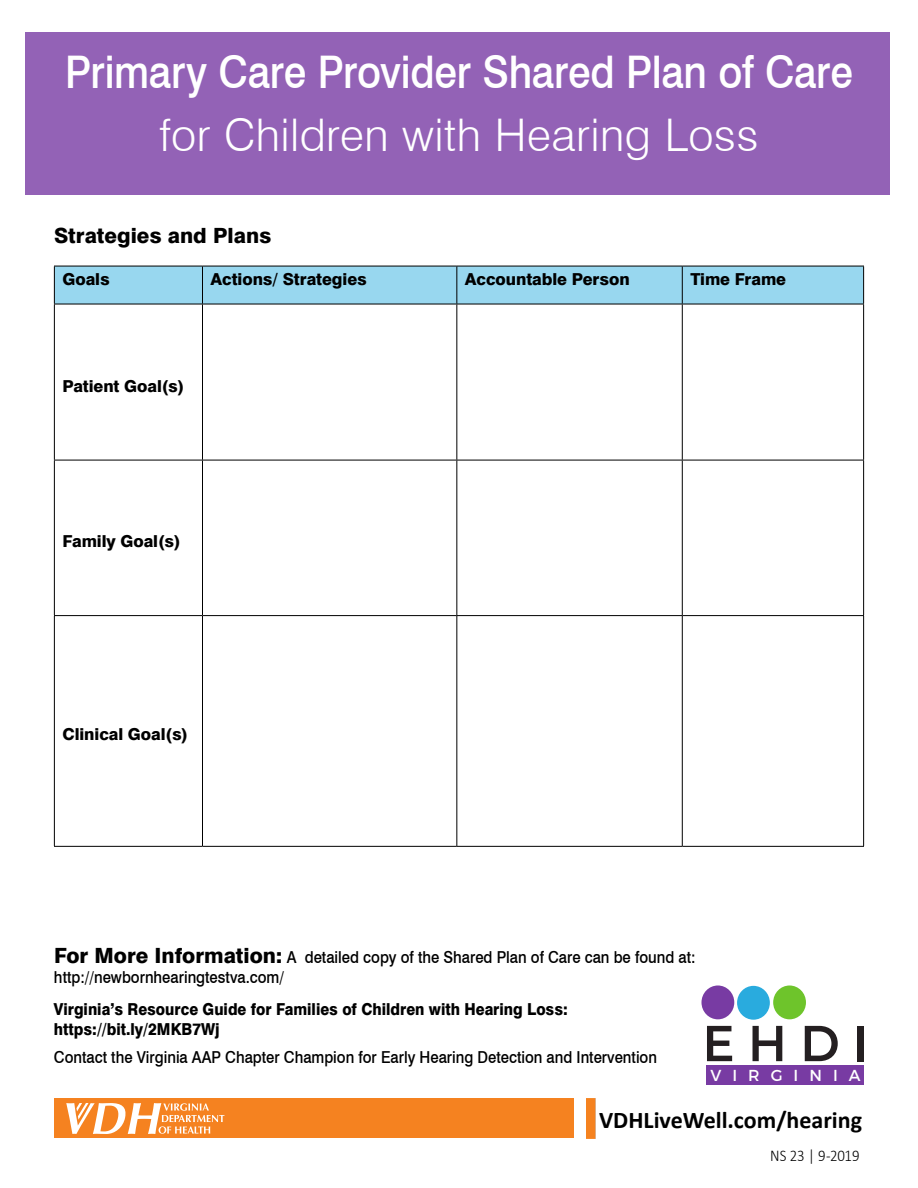
<style>
.page{position:relative;width:918px;height:1188px;background:#fff}
.page>*{position:absolute;margin:0;border:0;box-sizing:border-box;transform-origin:0 0}
.t1{font:500 45px "Swiss 721 BT";letter-spacing:-.01em;color:#fff;scale:.9 1}
.t2{font:300 45px "Swiss 721 BT";letter-spacing:.01em;color:#fff}
.t3{font:700 24px "Calibri";color:#000}
.t4{font:800 21px "Swiss 721 BT";color:#000}
.t5{font:500 16.5px/19.8px "Swiss 721 BT";color:#000;scale:.9 1}
.t6{font:800 16.5px "Swiss 721 BT";letter-spacing:-.005em;color:#000}
.t7{font:800 16.5px/19.8px "Swiss 721 BT";letter-spacing:-.005em;color:#000;scale:.9 1}
.t8{font:300 16.5px "Calibri";letter-spacing:-.005em;color:#000;scale:.9 1}
.t9{font:15.9px "Montserrat";letter-spacing:.695em;color:#fff}
.s1{font-weight:800;font-size:21px}
</style>
<div class="page">
<div style="left:55px;top:267px;width:808px;height:37px;background:#98d7ef"></div>
<hr style="left:54px;top:266px;width:148px;height:1px;background:#000">
<hr style="left:202px;top:266px;width:255px;height:1px;background:#000">
<hr style="left:457px;top:266px;width:225px;height:1px;background:#000">
<hr style="left:682px;top:266px;width:182px;height:1px;background:#000">
<hr style="left:54px;top:304px;width:148px;height:1px;background:#000">
<hr style="left:202px;top:304px;width:255px;height:1px;background:#000">
<hr style="left:457px;top:304px;width:225px;height:1px;background:#000">
<hr style="left:682px;top:304px;width:182px;height:1px;background:#000">
<hr style="left:54px;top:460px;width:148px;height:1px;background:#000">
<hr style="left:202px;top:460px;width:255px;height:1px;background:#000">
<hr style="left:457px;top:460px;width:225px;height:1px;background:#000">
<hr style="left:682px;top:460px;width:182px;height:1px;background:#000">
<hr style="left:54px;top:615px;width:148px;height:1px;background:#000">
<hr style="left:202px;top:615px;width:255px;height:1px;background:#000">
<hr style="left:457px;top:615px;width:225px;height:1px;background:#000">
<hr style="left:682px;top:615px;width:182px;height:1px;background:#000">
<hr style="left:54px;top:846px;width:148px;height:1px;background:#000">
<hr style="left:202px;top:846px;width:255px;height:1px;background:#000">
<hr style="left:457px;top:846px;width:225px;height:1px;background:#000">
<hr style="left:682px;top:846px;width:182px;height:1px;background:#000">
<hr style="left:54px;top:266px;width:1px;height:38px;background:#000">
<hr style="left:54px;top:304px;width:1px;height:156px;background:#000">
<hr style="left:54px;top:460px;width:1px;height:155px;background:#000">
<hr style="left:54px;top:616px;width:1px;height:230px;background:#000">
<hr style="left:202px;top:266px;width:1px;height:38px;background:#000">
<hr style="left:456px;top:266px;width:1px;height:38px;background:#000">
<hr style="left:682px;top:266px;width:1px;height:38px;background:#000">
<hr style="left:863px;top:266px;width:1px;height:38px;background:#000">
<hr style="left:202px;top:304px;width:1px;height:156px;background:#000">
<hr style="left:456px;top:304px;width:1px;height:156px;background:#000">
<hr style="left:682px;top:304px;width:1px;height:156px;background:#000">
<hr style="left:863px;top:304px;width:1px;height:156px;background:#000">
<hr style="left:202px;top:460px;width:1px;height:155px;background:#000">
<hr style="left:456px;top:460px;width:1px;height:155px;background:#000">
<hr style="left:682px;top:460px;width:1px;height:155px;background:#000">
<hr style="left:863px;top:460px;width:1px;height:155px;background:#000">
<hr style="left:202px;top:616px;width:1px;height:230px;background:#000">
<hr style="left:456px;top:616px;width:1px;height:230px;background:#000">
<hr style="left:682px;top:616px;width:1px;height:230px;background:#000">
<hr style="left:863px;top:616px;width:1px;height:230px;background:#000">
<div style="left:701px;top:985px;width:33px;height:34px;background:#783ba3;border-radius:50%"></div>
<div style="left:737px;top:986px;width:33px;height:34px;background:#29abde;border-radius:50%"></div>
<div style="left:773px;top:985px;width:33px;height:34px;background:#6ec42b;border-radius:50%"></div>
<svg style="left:707px;top:1026px;width:25px;height:35px"></svg>
<svg style="left:753px;top:1026px;width:29px;height:35px"></svg>
<svg style="left:805px;top:1026px;width:33px;height:35px"></svg>
<div style="left:858px;top:1026px;width:6px;height:35px;background:#241f21"></div>
<div style="left:707px;top:1065px;width:157px;height:20px;background:#783ba3"></div>
<div style="left:54px;top:1098px;width:519px;height:39px;background:#f58220"></div>
<svg style="left:66px;top:1103px;width:158px;height:31px"></svg>
<img style="left:586px;top:1098px;width:10px;height:40px">
<div style="left:26px;top:32px;width:864px;height:162px;background:#9362b6"></div>
<h1 class="t1" style="left:65px;top:45px;width:877px">Primary Care Provider Shared Plan of Care</h1>
<h1 class="t2" style="left:159px;top:107px;width:601px">for Children with Hearing Loss</h1>
<p class="t4" style="left:54px;top:223px;width:219px">Strategies and Plans</p>
<p class="t6" style="left:62px;top:269px;width:49px">Goals</p>
<p class="t6" style="left:211px;top:269px;width:158px">Actions/ Strategies</p>
<p class="t6" style="left:465px;top:269px;width:166px">Accountable Person</p>
<p class="t6" style="left:690px;top:269px;width:97px">Time Frame</p>
<p class="t6" style="left:62px;top:376px;width:123px">Patient Goal(s)</p>
<p class="t6" style="left:62px;top:531px;width:120px">Family Goal(s)</p>
<p class="t6" style="left:62px;top:725px;width:127px">Clinical Goal(s)</p>
<p class="t5" style="left:54px;top:947px;width:714px"><span class="s1">For More Information:</span> A detailed copy of the Shared Plan of Care can be found at: http://newbornhearingtestva.com/</p>
<p class="t7" style="left:54px;top:999px;width:572px">Virginia’s Resource Guide for Families of Children with Hearing Loss: https://bit.ly/2MKB7Wj</p>
<p class="t5" style="left:54px;top:1047px;width:672px">Contact the Virginia AAP Chapter Champion for Early Hearing Detection and Intervention</p>
<p class="t9" style="left:710px;top:1062px;width:152px">VIRGINIA</p>
<h2 class="t3" style="left:599px;top:1105px;width:265px">VDHLiveWell.com/hearing</h2>
<p class="t8" style="left:770px;top:1146px;width:101px">NS 23 | 9-2019</p>
</div>
